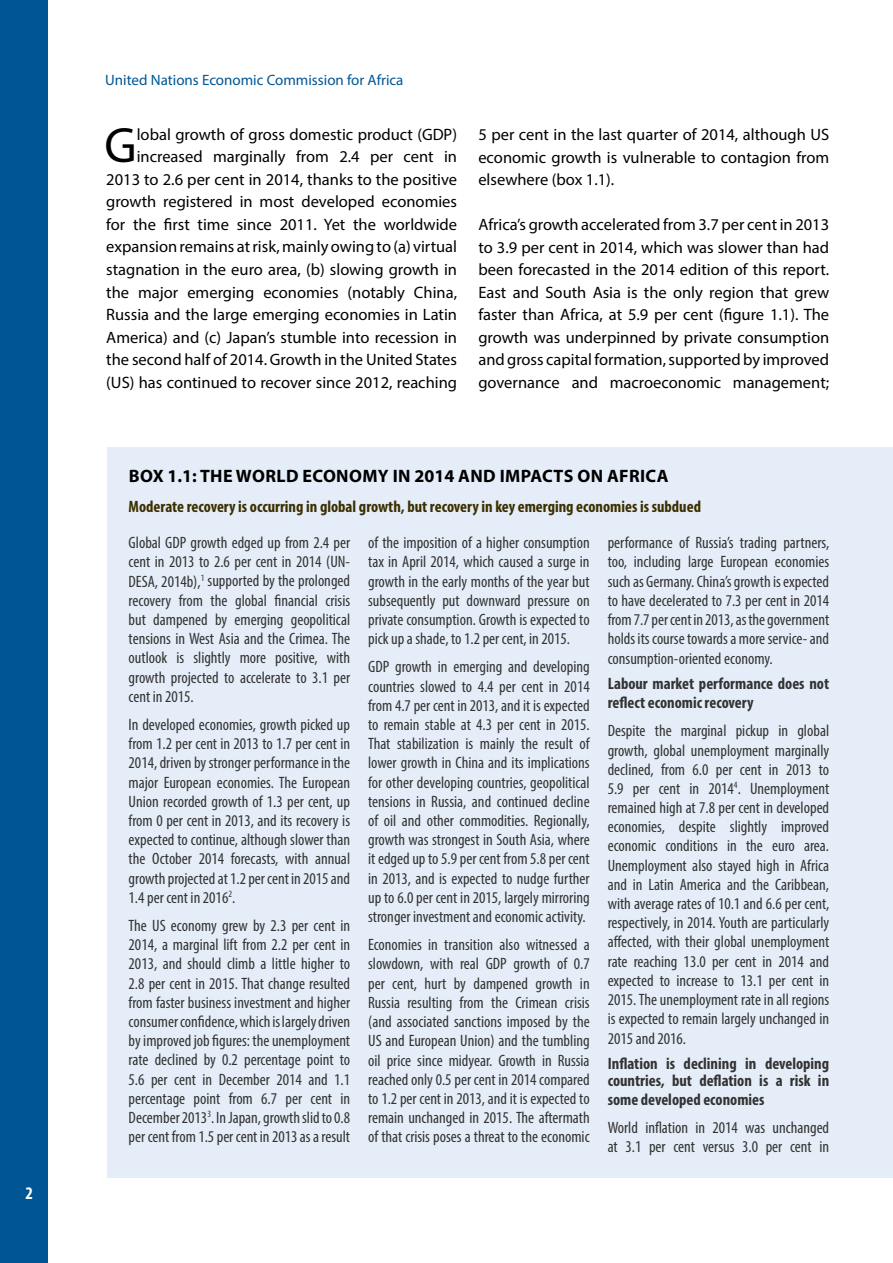
<style>
.page{position:relative;width:893px;height:1263px;background:#fff}
.page>*{position:absolute;margin:0;border:0;box-sizing:border-box;transform-origin:0 0}
.t1{font:49.95px "Myriad Pro";color:#000}
.t2{font:700 18px "Myriad Pro";letter-spacing:.02em;color:#000}
.t3{font:700 condensed 17.7px "Myriad Pro";color:#fff}
.t4{font:condensed 16.5px/19.2px "Myriad Pro";color:#333;text-align:justify}
.t5{font:16.5px/22.5px "Myriad Pro";color:#000;text-align:justify}
.t6{font:700 condensed 16.5px/19.2px "Myriad Pro";color:#333}
.t7{font:700 condensed 16.5px "Myriad Pro";color:#3b2e00}
.t8{font:15px "Myriad Pro";color:#005695}
</style>
<div class="page">
<div style="left:0;top:0;width:48px;height:1263px;background:#005695"></div>
<div style="left:107px;top:447px;width:786px;height:731px;background:#e5eef8"></div>
<p class="t3" style="left:26px;top:1181px;width:9px">2</p>
<p class="t8" style="left:105px;top:71px;width:300px">United Nations Economic Commission for Africa</p>
<p class="t5" style="left:106px;top:123px;width:352px;text-align:right">lobal growth of gross domestic product (GDP) increased marginally from 2.4 per cent in 2013 to 2.6 per cent in 2014, thanks to the positive growth registered in most developed economies for the first time since 2011. Yet the worldwide expansion remains at risk, mainly owing to (a) virtual stagnation in the euro area, (b) slowing growth in the major emerging economies (notably China, Russia and the large emerging economies in Latin America) and (c) Japan’s stumble into recession in the second half of 2014. Growth in the United States (US) has continued to recover since 2012, reaching</p>
<p class="t5" style="left:478px;top:123px;width:352px">5 per cent in the last quarter of 2014, although US economic growth is vulnerable to contagion from elsewhere (box 1.1).</p>
<h1 class="t1" style="left:105px;top:115px;width:34px">G</h1>
<p class="t5" style="left:478px;top:213px;width:352px">Africa’s growth accelerated from 3.7 per cent in 2013 to 3.9 per cent in 2014, which was slower than had been forecasted in the 2014 edition of this report.<br>East and South Asia is the only region that grew faster than Africa, at 5.9 per cent (figure 1.1). The growth was underpinned by private consumption and gross capital formation, supported by improved governance and macroeconomic management;</p>
<p class="t2" style="left:129px;top:464px;width:541px">BOX 1.1: THE WORLD ECONOMY IN 2014 AND IMPACTS ON AFRICA</p>
<p class="t7" style="left:129px;top:496px;width:574px">Moderate recovery is occurring in global growth, but recovery in key emerging economies is subdued</p>
<p class="t4" style="left:129px;top:533px;width:223px">Global GDP growth edged up from 2.4 per cent in 2013 to 2.6 per cent in 2014 (UN-DESA, 2014b),<sup>1</sup> supported by the prolonged recovery from the global financial crisis but dampened by emerging geopolitical tensions in West Asia and the Crimea. The outlook is slightly more positive, with growth projected to accelerate to 3.1 per cent in 2015.</p>
<p class="t4" style="left:129px;top:715px;width:223px">In developed economies, growth picked up from 1.2 per cent in 2013 to 1.7 per cent in 2014, driven by stronger performance in the major European economies. The European Union recorded growth of 1.3 per cent, up from 0 per cent in 2013, and its recovery is expected to continue, although slower than the October 2014 forecasts, with annual growth projected at 1.2 per cent in 2015 and 1.4 per cent in 2016<sup>2</sup>.</p>
<p class="t4" style="left:129px;top:916px;width:223px">The US economy grew by 2.3 per cent in 2014, a marginal lift from 2.2 per cent in 2013, and should climb a little higher to 2.8 per cent in 2015. That change resulted from faster business investment and higher consumer confidence, which is largely driven by improved job figures: the unemployment rate declined by 0.2 percentage point to 5.6 per cent in December 2014 and 1.1 percentage point from 6.7 per cent in December 2013<sup>3</sup>. In Japan, growth slid to 0.8 per cent from 1.5 per cent in 2013 as a result</p>
<p class="t4" style="left:368px;top:533px;width:223px">of the imposition of a higher consumption tax in April 2014, which caused a surge in growth in the early months of the year but subsequently put downward pressure on private consumption. Growth is expected to pick up a shade, to 1.2 per cent, in 2015.</p>
<p class="t4" style="left:368px;top:657px;width:223px">GDP growth in emerging and developing countries slowed to 4.4 per cent in 2014 from 4.7 per cent in 2013, and it is expected to remain stable at 4.3 per cent in 2015.<br>That stabilization is mainly the result of lower growth in China and its implications for other developing countries, geopolitical tensions in Russia, and continued decline of oil and other commodities. Regionally, growth was strongest in South Asia, where it edged up to 5.9 per cent from 5.8 per cent in 2013, and is expected to nudge further up to 6.0 per cent in 2015, largely mirroring stronger investment and economic activity.</p>
<p class="t4" style="left:368px;top:935px;width:223px">Economies in transition also witnessed a slowdown, with real GDP growth of 0.7 per cent, hurt by dampened growth in Russia resulting from the Crimean crisis (and associated sanctions imposed by the US and European Union) and the tumbling oil price since midyear. Growth in Russia reached only 0.5 per cent in 2014 compared to 1.2 per cent in 2013, and it is expected to remain unchanged in 2015. The aftermath of that crisis poses a threat to the economic</p>
<p class="t4" style="left:608px;top:533px;width:223px">performance of Russia’s trading partners, too, including large European economies such as Germany. China’s growth is expected to have decelerated to 7.3 per cent in 2014 from 7.7 per cent in 2013, as the government holds its course towards a more service- and consumption-oriented economy.</p>
<p class="t6" style="left:608px;top:673px;width:223px">Labour market performance does not reflect economic recovery</p>
<p class="t4" style="left:608px;top:721px;width:223px">Despite the marginal pickup in global growth, global unemployment marginally declined, from 6.0 per cent in 2013 to 5.9 per cent in 2014<sup>4</sup>. Unemployment remained high at 7.8 per cent in developed economies, despite slightly improved economic conditions in the euro area.<br>Unemployment also stayed high in Africa and in Latin America and the Caribbean, with average rates of 10.1 and 6.6 per cent, respectively, in 2014. Youth are particularly affected, with their global unemployment rate reaching 13.0 per cent in 2014 and expected to increase to 13.1 per cent in 2015. The unemployment rate in all regions is expected to remain largely unchanged in 2015 and 2016.</p>
<p class="t6" style="left:608px;top:1055px;width:223px;line-height:16.5px">Inflation is declining in developing countries, but deflation is a risk in</p>
<p class="t6" style="left:608px;top:1089px;width:158px">some developed economies</p>
<p class="t4" style="left:608px;top:1118px;width:223px">World inflation in 2014 was unchanged at 3.1 per cent versus 3.0 per cent in</p>
</div>
